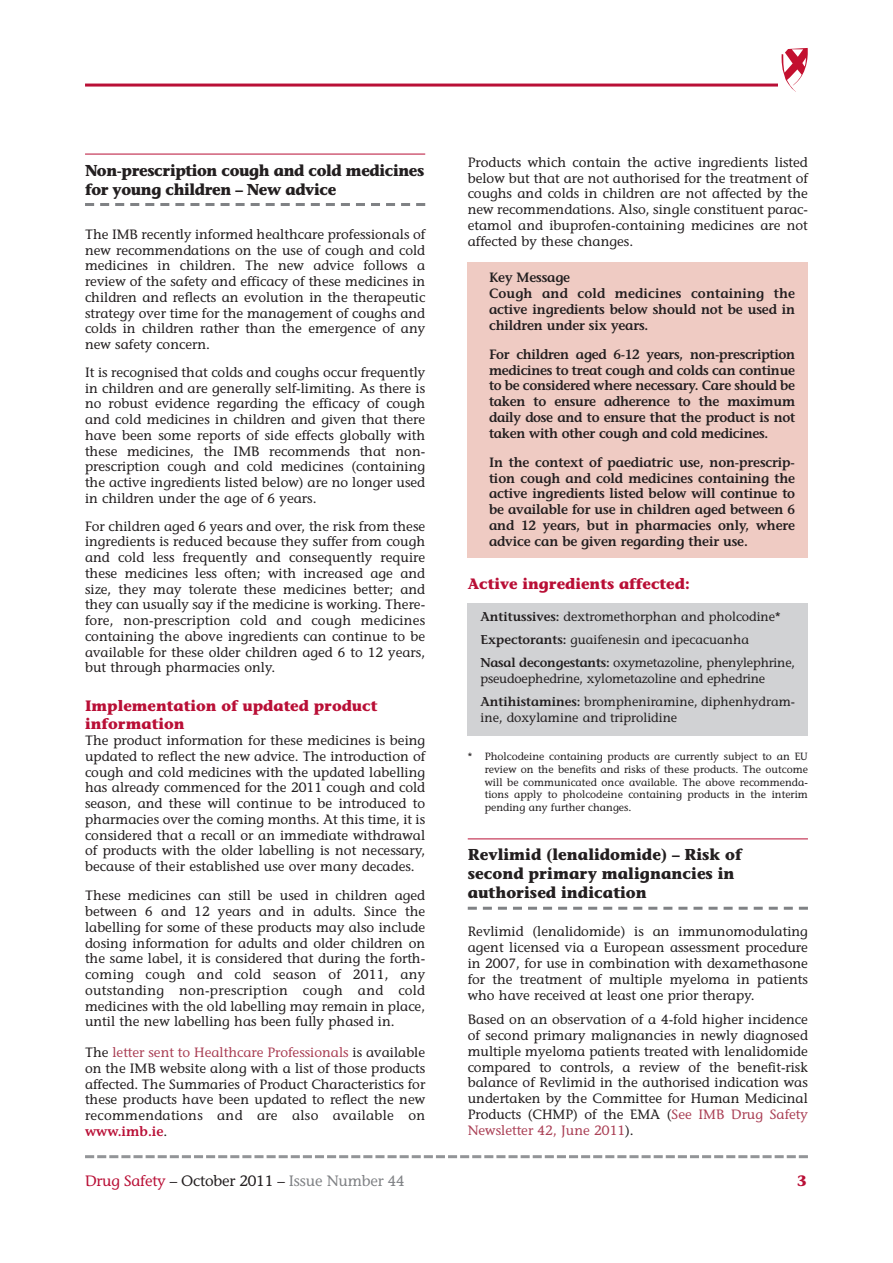
<style>
.page{position:relative;width:893px;height:1263px;background:#fff}
.page>*{position:absolute;margin:0;border:0;box-sizing:border-box;transform-origin:0 0}
.t1{font:700 15.75px/18.9px "Stone Informal";color:#231f20}
.t2{font:700 15.75px/18.9px "Stone Informal";letter-spacing:-.025em;color:#231f20;scale:.96 1}
.t3{font:700 15px/18px "Stone Informal";color:#b90f36}
.t4{font:15px "Stone Informal";letter-spacing:-.01em;color:#231f20}
.t5{font:13.5px/15.8px "Stone Informal";color:#231f20;text-align:justify}
.t6{font:600 13.5px/15.8px "Stone Informal";letter-spacing:-.01em;color:#231f20;text-align:justify}
.t7{font:12.75px/23.2px "Stone Informal";color:#231f20}
.t8{font:10.5px/12.8px "Stone Informal";color:#231f20;text-align:justify}
.s1{color:#aa4055}
.s2{font-weight:600;color:#b90f36}
.s3{font-weight:600}
.s4{color:#b90f36}
.s5{color:#808285}
</style>
<div class="page">
<div style="left:468px;top:262px;width:340px;height:296px;background:#efcbc3"></div>
<div style="left:468px;top:603px;width:340px;height:133px;background:#d1d2d4"></div>
<hr style="left:85px;top:84px;width:723px;height:3px;background:#b90f36">
<svg style="left:85px;top:1155px;width:723px;height:3px"></svg>
<div style="left:778px;top:40px;width:33px;height:56px;background:#fff"></div>
<svg style="left:781px;top:48px;width:27px;height:44px"></svg>
<hr style="left:85px;top:154px;width:340px;height:1px;background:#b90f36">
<svg style="left:85px;top:203px;width:340px;height:3px"></svg>
<hr style="left:468px;top:839px;width:340px;height:1px;background:#b90f36">
<svg style="left:468px;top:907px;width:340px;height:3px"></svg>
<p class="t2" style="left:85px;top:162px;width:355px">Non-prescription cough and cold medicines for young children – New advice</p>
<p class="t5" style="left:85px;top:226px;width:342px">The IMB recently informed healthcare professionals of new recommendations on the use of cough and cold medicines in children. The new advice follows a review of the safety and efficacy of these medicines in children and reflects an evolution in the therapeutic strategy over time for the management of coughs and colds in children rather than the emergence of any new safety concern.</p>
<p class="t5" style="left:85px;top:364px;width:342px">It is recognised that colds and coughs occur frequently in children and are generally self-limiting. As there is no robust evidence regarding the efficacy of cough and cold medicines in children and given that there have been some reports of side effects globally with these medicines, the IMB recommends that non&shy;prescription cough and cold medicines (containing the active ingredients listed below) are no longer used in children under the age of 6 years.</p>
<p class="t5" style="left:85px;top:518px;width:342px">For children aged 6 years and over, the risk from these ingredients is reduced because they suffer from cough and cold less frequently and consequently require these medicines less often; with increased age and size, they may tolerate these medicines better; and they can usually say if the medicine is working. There&shy;fore, non-prescription cold and cough medicines containing the above ingredients can continue to be available for these older children aged 6 to 12 years, but through pharmacies only.</p>
<p class="t3" style="left:85px;top:699px;width:294px">Implementation of updated product information</p>
<p class="t5" style="left:85px;top:732px;width:342px">The product information for these medicines is being updated to reflect the new advice. The introduction of cough and cold medicines with the updated labelling has already commenced for the 2011 cough and cold season, and these will continue to be introduced to pharmacies over the coming months. At this time, it is considered that a recall or an immediate withdrawal of products with the older labelling is not necessary, because of their established use over many decades.</p>
<p class="t5" style="left:85px;top:888px;width:342px">These medicines can still be used in children aged between 6 and 12 years and in adults. Since the labelling for some of these products may also include dosing information for adults and older children on the same label, it is considered that during the forth&shy;coming cough and cold season of 2011, any outstanding non-prescription cough and cold medicines with the old labelling may remain in place, until the new labelling has been fully phased in.</p>
<p class="t5" style="left:85px;top:1045px;width:342px">The <span class="s1">letter sent to Healthcare Professionals</span> is available on the IMB website along with a list of those products affected. The Summaries of Product Characteristics for these products have been updated to reflect the new recommendations and are also available on <span class="s2">www.imb.ie</span>.</p>
<p class="t5" style="left:468px;top:154px;width:342px">Products which contain the active ingredients listed below but that are not authorised for the treatment of coughs and colds in children are not affected by the new recommendations. Also, single constituent parac&shy;etamol and ibuprofen-containing medicines are not affected by these changes.</p>
<p class="t6" style="left:489px;top:271px;width:308px;text-align:left">Key Message<br>Cough and cold medicines containing the active ingredients below should not be used in children under six years.</p>
<p class="t6" style="left:489px;top:348px;width:308px">For children aged 6-12 years, non-prescription medicines to treat cough and colds can continue to be considered where necessary. Care should be taken to ensure adherence to the maximum daily dose and to ensure that the product is not taken with other cough and cold medicines.</p>
<p class="t6" style="left:489px;top:456px;width:308px">In the context of paediatric use, non-prescrip&shy;tion cough and cold medicines containing the active ingredients listed below will continue to be available for use in children aged between 6 and 12 years, but in pharmacies only, where advice can be given regarding their use.</p>
<p class="t3" style="left:468px;top:576px;width:223px">Active ingredients affected:</p>
<p class="t7" style="left:480px;top:604px;width:316px"><span class="s3">Antitussives:</span> dextromethorphan and pholcodine*<br><span class="s3">Expectorants:</span> guaifenesin and ipecacuanha<br><span class="s3">Nasal decongestants:</span> oxymetazoline, phenylephrine,</p>
<p class="t7" style="left:480px;top:667px;width:316px">pseudoephedrine, xylometazoline and ephedrine<br><span class="s3">Antihistamines:</span> brompheniramine, diphenhydram-</p>
<p class="t7" style="left:480px;top:706px;width:198px">ine, doxylamine and triprolidine</p>
<p class="t8" style="left:485px;top:750px;width:325px;text-indent:-17px">* Pholcodeine containing products are currently subject to an EU review on the benefits and risks of these products. The outcome will be communicated once available. The above recommenda&shy;tions apply to pholcodeine containing products in the interim pending any further changes.</p>
<p class="t1" style="left:468px;top:847px;width:276px">Revlimid (lenalidomide) – Risk of second primary malignancies in authorised indication</p>
<p class="t5" style="left:468px;top:924px;width:342px">Revlimid (lenalidomide) is an immunomodulating agent licensed via a European assessment procedure in 2007, for use in combination with dexamethasone for the treatment of multiple myeloma in patients who have received at least one prior therapy.</p>
<p class="t5" style="left:468px;top:1012px;width:342px">Based on an observation of a 4-fold higher incidence of second primary malignancies in newly diagnosed multiple myeloma patients treated with lenalidomide compared to controls, a review of the benefit-risk balance of Revlimid in the authorised indication was undertaken by the Committee for Human Medicinal Products (CHMP) of the EMA (<span class="s1">See IMB Drug Safety Newsletter 42, June 2011</span>).</p>
<p class="t4" style="left:85px;top:1172px;width:321px"><span class="s4">Drug Safety</span> – October 2011 – <span class="s5">Issue Number 44</span></p>
<p class="t3" style="left:797px;top:1174px;width:11px">3</p>
</div>
